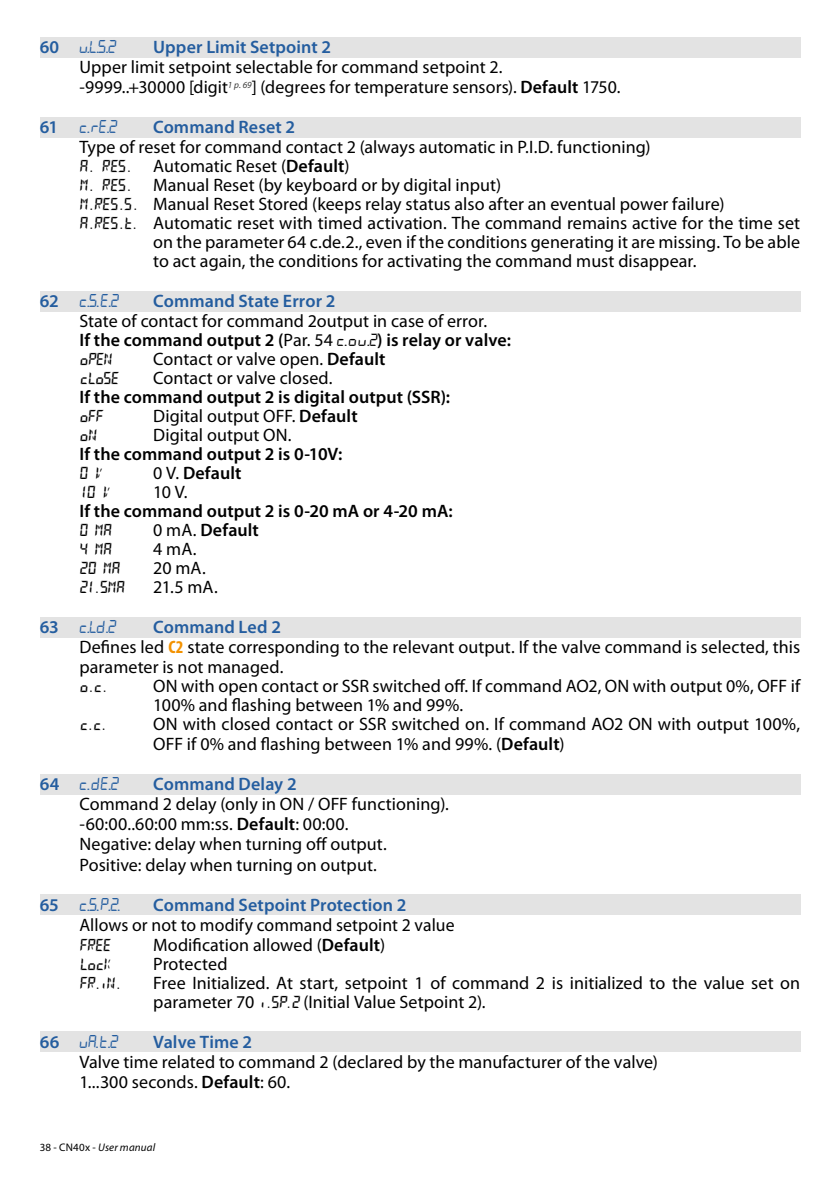
<style>
.page{position:relative;width:840px;height:1191px;background:#fff}
.page>*{position:absolute;margin:0;border:0;box-sizing:border-box;transform-origin:0 0}
.t1{font:18px/20px "Myriad Pro";letter-spacing:.005em;color:#000}
.t2{font:600 18px "Myriad Pro";letter-spacing:.005em;color:#000}
.t3{font:600 18px "Myriad Pro";letter-spacing:.005em;color:#245d9f}
.t4{font:18px "Pix 7 Segs";letter-spacing:-.045em;color:#245d9f;scale:.95 1}
.t5{font:17px "Pixsys 11 Segs";letter-spacing:-.085em;color:#000}
.t6{font:italic 11px "Myriad Pro";letter-spacing:.015em;color:#000}
.s1{font-family:"Myriad Pro";font-weight:600}
.s2{font-weight:600}
.s3{font-family:"Pixsys 11 Segs";font-size:17px}
.s4{font-family:"Pix 7 Segs";font-size:17px}
.s5{font-weight:400}
.s6{font-weight:600;color:#245d9f}
.s7{font-weight:700;font-stretch:condensed;color:#f39200}
.s8{font-style:normal}
</style>
<div class="page">
<div style="left:40px;top:37px;width:759px;height:21px;background:#e3e3e3"></div>
<div style="left:40px;top:117px;width:759px;height:21px;background:#e3e3e3"></div>
<div style="left:40px;top:291px;width:759px;height:21px;background:#e3e3e3"></div>
<div style="left:40px;top:617px;width:759px;height:21px;background:#e3e3e3"></div>
<div style="left:40px;top:774px;width:759px;height:21px;background:#e3e3e3"></div>
<div style="left:40px;top:894px;width:759px;height:21px;background:#e3e3e3"></div>
<div style="left:40px;top:1031px;width:759px;height:21px;background:#e3e3e3"></div>
<p class="t4" style="left:40px;top:36px;width:83px"><span class="s1">60</span> U.L.S.2</p>
<p class="t3" style="left:153px;top:37px;width:179px">Upper Limit Setpoint 2</p>
<p class="t1" style="left:79px;top:58px;width:542px">Upper limit setpoint selectable for command setpoint 2.<br>-9999..+30000 [digit<sup>1</sup> <sup>p.</sup> <sup>69</sup>] (degrees for temperature sensors). <span class="s2">Default</span> 1750.</p>
<p class="t4" style="left:40px;top:116px;width:84px"><span class="s1">61</span> c.re.2</p>
<p class="t3" style="left:153px;top:117px;width:143px">Command Reset 2</p>
<p class="t1" style="left:79px;top:138px;width:572px">Type of reset for command contact 2 (always automatic in P.I.D. functioning)</p>
<p class="t1" style="left:79px;top:157px;width:271px"><span class="s3">A. RES.</span> Automatic Reset (<span class="s2">Default</span>)</p>
<p class="t1" style="left:79px;top:176px;width:423px"><span class="s3">M. RES.</span> Manual Reset (by keyboard or by digital input)</p>
<p class="t1" style="left:79px;top:195px;width:646px"><span class="s3">M.RES.S.</span> Manual Reset Stored (keeps relay status also after an eventual power failure)</p>
<p class="t1" style="left:79px;top:214px;width:721px"><span class="s3">A.RES.T.</span> Automatic reset with timed activation. The command remains active for the time set</p>
<p class="t1" style="left:153px;top:233px;width:648px">on the parameter 64 c.de.2., even if the conditions generating it are missing. To be able</p>
<p class="t1" style="left:153px;top:252px;width:544px">to act again, the conditions for activating the command must disappear.</p>
<p class="t4" style="left:40px;top:290px;width:86px"><span class="s1">62</span> c.S.e.2</p>
<p class="t3" style="left:153px;top:291px;width:184px">Command State Error 2</p>
<p class="t1" style="left:79px;top:312px;width:433px;line-height:19px">State of contact for command 2output in case of error.<br><span class="s2">If the command output 2 (</span>Par. 54 <span class="s4">c.ou.2</span><span class="s2">) is relay or valve:</span></p>
<p class="t5" style="left:79px;top:349px;width:35px">OPEN</p>
<p class="t1" style="left:153px;top:350px;width:234px">Contact or valve open. <span class="s2">Default</span></p>
<p class="t5" style="left:79px;top:368px;width:42px">CLOSE</p>
<p class="t1" style="left:153px;top:369px;width:181px">Contact or valve closed.</p>
<p class="t2" style="left:79px;top:387px;width:372px">If the command output 2 is digital output (SSR):</p>
<p class="t5" style="left:79px;top:406px;width:27px">OFF</p>
<p class="t1" style="left:153px;top:407px;width:206px">Digital output OFF. <span class="s2">Default</span></p>
<p class="t5" style="left:79px;top:425px;width:19px">ON</p>
<p class="t1" style="left:153px;top:426px;width:140px">Digital output ON.</p>
<p class="t2" style="left:79px;top:444px;width:264px">If the command output 2 is 0-10V:</p>
<p class="t5" style="left:79px;top:463px;width:26px">0 V</p>
<p class="t2" style="left:153px;top:463px;width:90px"><span class="s5">0 V.</span> Default</p>
<p class="t5" style="left:79px;top:482px;width:33px">10 V</p>
<p class="t1" style="left:153px;top:483px;width:36px">10 V.</p>
<p class="t2" style="left:79px;top:501px;width:375px">If the command output 2 is 0-20 mA or 4-20 mA:</p>
<p class="t5" style="left:79px;top:520px;width:34px">0 MA</p>
<p class="t2" style="left:153px;top:520px;width:107px"><span class="s5">0 mA.</span> Default</p>
<p class="t5" style="left:79px;top:539px;width:34px">4 MA</p>
<p class="t1" style="left:153px;top:540px;width:45px">4 mA.</p>
<p class="t5" style="left:79px;top:558px;width:43px">20 MA</p>
<p class="t1" style="left:153px;top:559px;width:54px">20 mA.</p>
<p class="t5" style="left:79px;top:577px;width:47px">21.5MA</p>
<p class="t1" style="left:153px;top:578px;width:66px">21.5 mA.</p>
<p class="t4" style="left:40px;top:616px;width:83px"><span class="s1">63</span> c.Ld.2</p>
<p class="t1" style="left:79px;top:618px;width:721px;text-indent:74px"><span class="s6">Command Led 2<br></span>Defines led <span class="s7">C2</span> state corresponding to the relevant output. If the valve command is selected, this parameter is not managed.</p>
<p class="t5" style="left:79px;top:676px;width:31px">O.C.</p>
<p class="t1" style="left:153px;top:677px;width:648px;line-height:19px">ON with open contact or SSR switched off. If command AO2, ON with output 0%, OFF if<br>100% and flashing between 1% and 99%.</p>
<p class="t5" style="left:79px;top:714px;width:30px">C.C.</p>
<p class="t1" style="left:153px;top:715px;width:648px">ON with closed contact or SSR switched on. If command AO2 ON with output 100%,<br>OFF if 0% and flashing between 1% and 99%. (<span class="s2">Default</span>)</p>
<p class="t4" style="left:40px;top:773px;width:86px"><span class="s1">64</span> c.de.2</p>
<p class="t3" style="left:153px;top:774px;width:145px">Command Delay 2</p>
<p class="t1" style="left:79px;top:795px;width:371px">Command 2 delay (only in ON / OFF functioning). -60:00..60:00 mm:ss. <span class="s2">Default</span>: 00:00.<br>Negative: delay when turning off output.<br>Positive: delay when turning on output.</p>
<p class="t4" style="left:40px;top:893px;width:87px"><span class="s1">65</span> c.S.p.2.</p>
<p class="t3" style="left:153px;top:894px;width:254px">Command Setpoint Protection 2</p>
<p class="t1" style="left:79px;top:915px;width:376px">Allows or not to modify command setpoint 2 value</p>
<p class="t5" style="left:79px;top:934px;width:34px">FREE</p>
<p class="t1" style="left:153px;top:935px;width:233px">Modification allowed (<span class="s2">Default</span>)</p>
<p class="t5" style="left:79px;top:953px;width:34px">LOCK</p>
<p class="t1" style="left:153px;top:954px;width:76px">Protected</p>
<p class="t5" style="left:79px;top:972px;width:45px">FR.IN.</p>
<p class="t1" style="left:153px;top:973px;width:648px;line-height:19px">Free Initialized. At start, setpoint 1 of command 2 is initialized to the value set on parameter 70 <span class="s3">I.SP.2</span> (Initial Value Setpoint 2).</p>
<p class="t4" style="left:40px;top:1030px;width:85px"><span class="s1">66</span> vA.t.2</p>
<p class="t3" style="left:153px;top:1031px;width:100px">Valve Time 2</p>
<p class="t1" style="left:79px;top:1052px;width:579px">Valve time related to command 2 (declared by the manufacturer of the valve)<br>1...300 seconds. <span class="s2">Default</span>: 60.</p>
<p class="t6" style="left:40px;top:1141px;width:117px"><span class="s8">38 - CN40x -</span> User manual</p>
</div>
